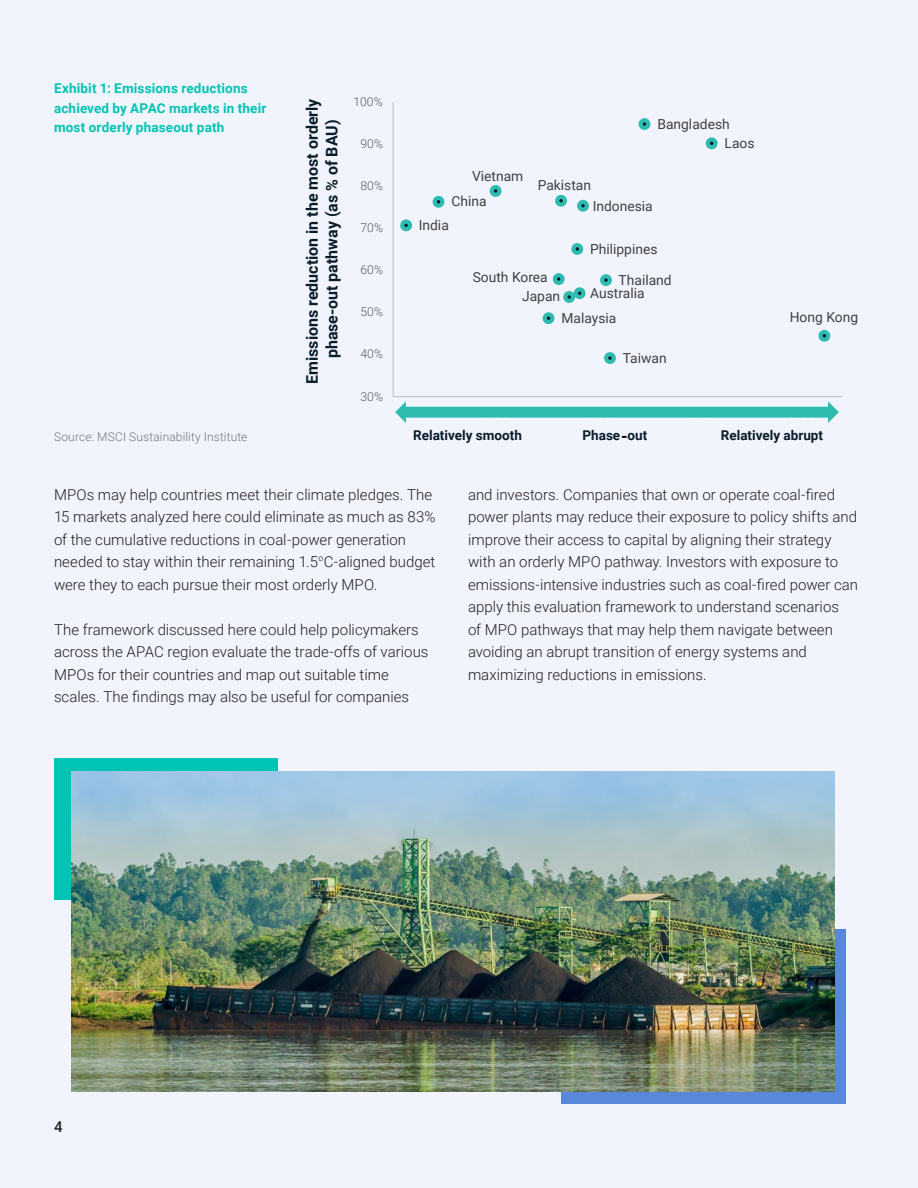
<style>
.page{position:relative;width:918px;height:1188px;background:#f1f4fc}
.page>*{position:absolute;margin:0;border:0;box-sizing:border-box;transform-origin:0 0}
.t1{font:700 16.05px/19.6px "Roboto";color:#081c2a;text-align:center}
.t2{font:300 15px/22.5px "Roboto";color:#231f20}
.t3{font:500 15px "Roboto";color:#231f20}
.t4{font:13.8px/18.9px "Roboto";color:#414141}
.Chart_Title{font:700 13.5px/19.5px "Roboto";letter-spacing:.01em;color:#00c4b3}
.t5{font:700 13.5px "Roboto";color:#081c2a}
.t6{font:300 12.15px "Roboto";color:#595a5a}
.Footnote{font:300 12px "Roboto";letter-spacing:.01em;color:#73787c}
.s1{font-size:16.95px;color:#010101}
</style>
<div class="page">
<hr style="left:393px;top:102px;width:1px;height:295px;background:#c0bfbf">
<hr style="left:393px;top:396px;width:449px;height:1px;background:#c0bfbf">
<div style="left:402px;top:222px;width:8px;height:7px;background:#081c2a;border-radius:50%"></div>
<div style="left:400px;top:219px;width:12px;height:12px;border:4px solid #2dbcaf;border-radius:50%"></div>
<div style="left:435px;top:198px;width:7px;height:8px;background:#081c2a;border-radius:50%"></div>
<div style="left:433px;top:196px;width:11px;height:12px;border:4px solid #2dbcaf;border-radius:50%"></div>
<div style="left:492px;top:187px;width:7px;height:8px;background:#081c2a;border-radius:50%"></div>
<div style="left:490px;top:185px;width:12px;height:12px;border:4px solid #2dbcaf;border-radius:50%"></div>
<div style="left:545px;top:314px;width:7px;height:8px;background:#081c2a;border-radius:50%"></div>
<div style="left:543px;top:312px;width:11px;height:12px;border:4px solid #2dbcaf;border-radius:50%"></div>
<div style="left:555px;top:275px;width:8px;height:8px;background:#081c2a;border-radius:50%"></div>
<div style="left:553px;top:273px;width:12px;height:12px;border:4px solid #2dbcaf;border-radius:50%"></div>
<div style="left:557px;top:197px;width:8px;height:8px;background:#081c2a;border-radius:50%"></div>
<div style="left:555px;top:195px;width:12px;height:12px;border:4px solid #2dbcaf;border-radius:50%"></div>
<div style="left:565px;top:293px;width:8px;height:8px;background:#081c2a;border-radius:50%"></div>
<div style="left:563px;top:291px;width:12px;height:12px;border:4px solid #2dbcaf;border-radius:50%"></div>
<div style="left:573px;top:245px;width:8px;height:8px;background:#081c2a;border-radius:50%"></div>
<div style="left:571px;top:243px;width:12px;height:12px;border:4px solid #2dbcaf;border-radius:50%"></div>
<div style="left:576px;top:289px;width:7px;height:8px;background:#081c2a;border-radius:50%"></div>
<div style="left:574px;top:287px;width:12px;height:12px;border:4px solid #2dbcaf;border-radius:50%"></div>
<div style="left:579px;top:202px;width:8px;height:8px;background:#081c2a;border-radius:50%"></div>
<div style="left:577px;top:200px;width:12px;height:12px;border:4px solid #2dbcaf;border-radius:50%"></div>
<div style="left:602px;top:276px;width:8px;height:8px;background:#081c2a;border-radius:50%"></div>
<div style="left:600px;top:274px;width:12px;height:12px;border:4px solid #2dbcaf;border-radius:50%"></div>
<div style="left:606px;top:354px;width:8px;height:8px;background:#081c2a;border-radius:50%"></div>
<div style="left:604px;top:352px;width:12px;height:12px;border:4px solid #2dbcaf;border-radius:50%"></div>
<div style="left:641px;top:120px;width:7px;height:8px;background:#081c2a;border-radius:50%"></div>
<div style="left:639px;top:118px;width:11px;height:12px;border:4px solid #2dbcaf;border-radius:50%"></div>
<div style="left:708px;top:139px;width:8px;height:8px;background:#081c2a;border-radius:50%"></div>
<div style="left:706px;top:137px;width:12px;height:12px;border:4px solid #2dbcaf;border-radius:50%"></div>
<div style="left:821px;top:332px;width:7px;height:8px;background:#081c2a;border-radius:50%"></div>
<div style="left:818px;top:330px;width:12px;height:12px;border:4px solid #2dbcaf;border-radius:50%"></div>
<svg style="left:395px;top:401px;width:444px;height:22px"></svg>
<div style="left:54px;top:759px;width:223px;height:141px;background:#00c4b3"></div>
<div style="left:561px;top:930px;width:285px;height:174px;background:#5987da"></div>
<img style="left:72px;top:772px;width:762px;height:319px">
<p class="Chart_Title" style="left:54px;top:78px;width:214px">Exhibit 1: Emissions reductions achieved by APAC markets in their most orderly phaseout path</p>
<p class="Footnote" style="left:54px;top:429px;width:195px">Source: MSCI Sustainability Institute</p>
<p class="t1" style="left:302px;top:384px;width:287px;rotate:-90deg">Emissions reduction in the most orderly phase-out pathway (as % of BAU)</p>
<p class="t6" style="left:353px;top:93px;width:31px">100%</p>
<p class="t6" style="left:361px;top:135px;width:24px">90%</p>
<p class="t6" style="left:361px;top:177px;width:24px">80%</p>
<p class="t6" style="left:361px;top:220px;width:24px">70%</p>
<p class="t6" style="left:361px;top:261px;width:24px">60%</p>
<p class="t6" style="left:361px;top:304px;width:24px">50%</p>
<p class="t6" style="left:361px;top:345px;width:24px">40%</p>
<p class="t6" style="left:361px;top:388px;width:24px">30%</p>
<p class="t4" style="left:472px;top:167px;width:53px">Vietnam</p>
<p class="t4" style="left:451px;top:192px;width:37px">China</p>
<p class="t4" style="left:419px;top:215px;width:32px">India</p>
<p class="t4" style="left:538px;top:175px;width:55px">Pakistan</p>
<p class="t4" style="left:725px;top:114px;width:32px;text-indent:-67px">Bangladesh<br>Laos</p>
<p class="t4" style="left:593px;top:196px;width:62px">Indonesia</p>
<p class="t4" style="left:473px;top:267px;width:77px">South Korea</p>
<p class="t4" style="left:522px;top:286px;width:40px">Japan</p>
<p class="t4" style="left:590px;top:239px;width:69px">Philippines</p>
<p class="t4" style="left:590px;top:283px;width:56px">Australia</p>
<p class="t4" style="left:619px;top:270px;width:55px">Thailand</p>
<p class="t4" style="left:561px;top:308px;width:56px">Malaysia</p>
<p class="t4" style="left:623px;top:348px;width:45px">Taiwan</p>
<p class="t4" style="left:790px;top:308px;width:70px">Hong Kong</p>
<p class="t5" style="left:413px;top:426px;width:110px">Relatively smooth</p>
<p class="t5" style="left:583px;top:426px;width:66px">Phase<span class="s1">-</span>out</p>
<p class="t5" style="left:721px;top:426px;width:104px">Relatively abrupt</p>
<p class="t2" style="left:54px;top:483px;width:383px">MPOs may help countries meet their climate pledges. The 15 markets analyzed here could eliminate as much as 83% of the cumulative reductions in coal-power generation needed to stay within their remaining 1.5<sup>o</sup>C-aligned budget were they to each pursue their most orderly MPO.</p>
<p class="t2" style="left:54px;top:618px;width:376px">The framework discussed here could help policymakers across the APAC region evaluate the trade-offs of various MPOs for their countries and map out suitable time scales. The findings may also be useful for companies</p>
<p class="t2" style="left:468px;top:483px;width:392px">and investors. Companies that own or operate coal-fired power plants may reduce their exposure to policy shifts and improve their access to capital by aligning their strategy with an orderly MPO pathway. Investors with exposure to emissions-intensive industries such as coal-fired power can apply this evaluation framework to understand scenarios<br>of MPO pathways that may help them navigate between avoiding an abrupt transition of energy systems and maximizing reductions in emissions.</p>
<p class="t3" style="left:54px;top:1116px;width:10px">4</p>
</div>
